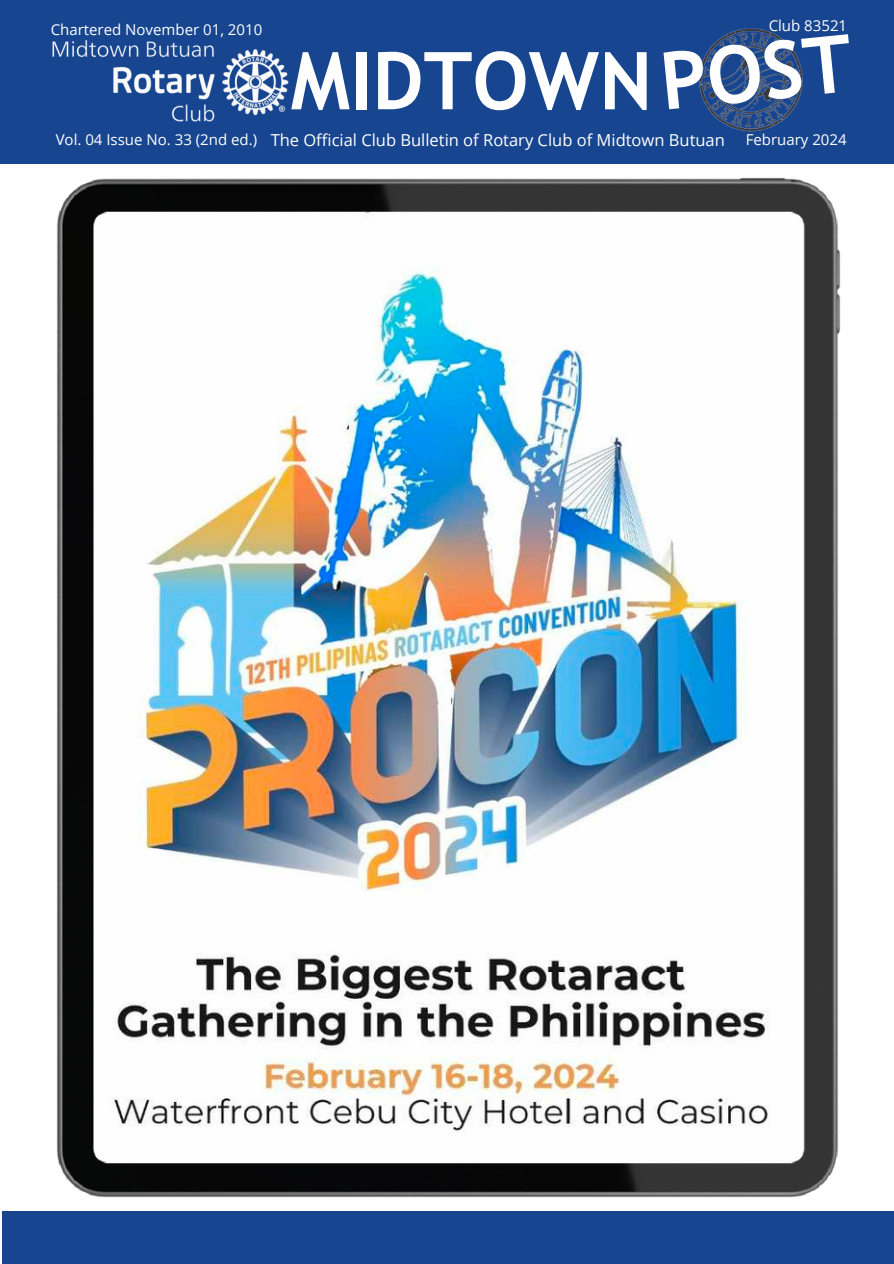
<style>
.page{position:relative;width:894px;height:1264px;background:#fff}
.page>*{position:absolute;margin:0;border:0;box-sizing:border-box;transform-origin:0 0}
.t1{font:700 79.8px "Trebuchet MS";color:#fff}
.t2{font:700 79.5px "Trebuchet MS";color:#fff}
.t3{font:16.5px "Open Sans";color:#fff}
.t4{font:15px "Open Sans";color:#fff}
</style>
<div class="page">
<div style="left:0;top:0;width:893px;height:164px;background:#17458f"></div>
<img style="left:699px;top:28px;width:104px;height:104px">
<img style="left:52px;top:39px;width:237px;height:83px">
<div style="left:2px;top:1211px;width:891px;height:52px;background:#17458f"></div>
<img style="left:57px;top:178px;width:782px;height:1019px">
<h1 class="t4" style="left:51px;top:19px;width:213px">Chartered November 01, 2010</h1>
<p class="t4" style="left:768px;top:15px;width:80px">Club 83521</p>
<p class="t2" style="left:655px;top:36px;width:193px;rotate:-6deg">POST</p>
<p class="t1" style="left:290px;top:34px;width:363px">MIDTOWN</p>
<p class="t4" style="left:56px;top:129px;width:203px">Vol. 04 Issue No. 33 (2nd ed.)</p>
<p class="t3" style="left:270px;top:129px;width:455px">The Official Club Bulletin of Rotary Club of Midtown Butuan</p>
<p class="t4" style="left:745px;top:129px;width:102px">February 2024</p>
</div>
